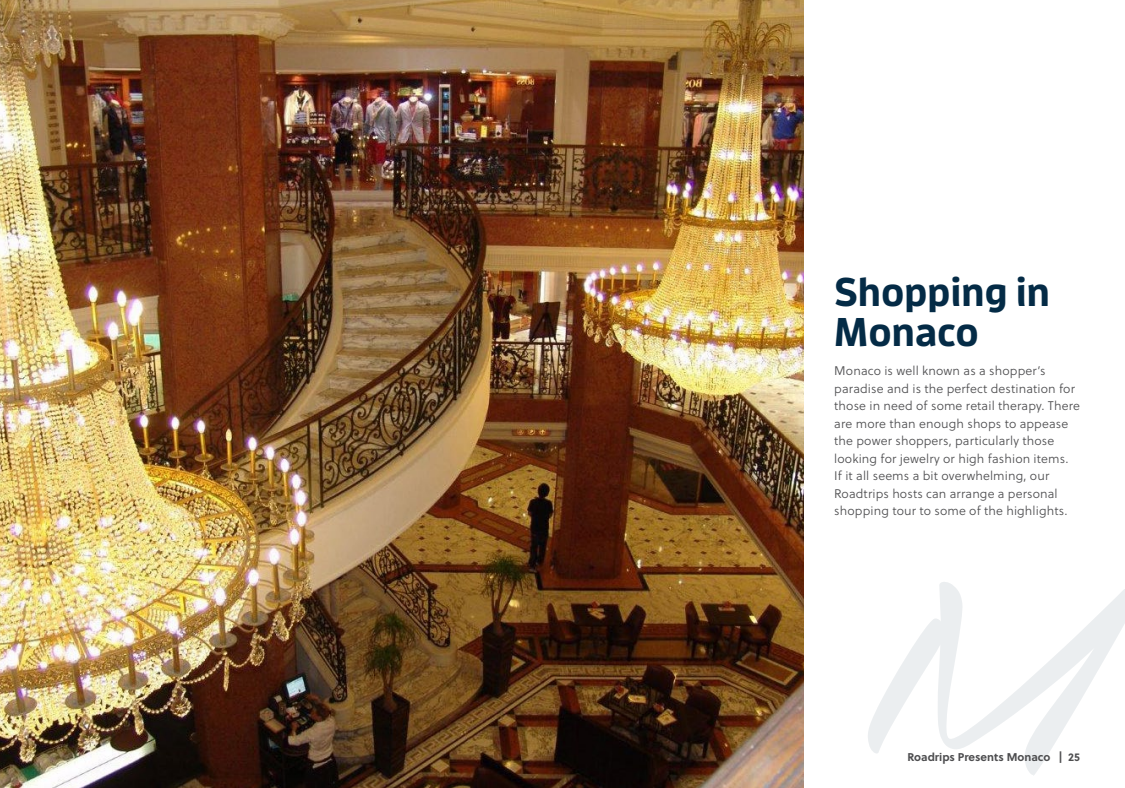
<style>
.page{position:relative;width:1125px;height:788px;background:#fff}
.page>*{position:absolute;margin:0;border:0;box-sizing:border-box;transform-origin:0 0}
.t1{font:700 40px/40.5px "Enzo OT";color:#042b46}
.t2{font:12.5px/17.5px "Soleil Lt";letter-spacing:.01em;color:#4d4d4f}
.t3{font:700 11.25px "Soleil";color:#4d4d4f}
</style>
<div class="page">
<img style="left:0;top:0;width:804px;height:788px">
<h1 class="t1" style="left:834px;top:270px;width:217px">Shopping in<br>Monaco</h1>
<p class="t2" style="left:834px;top:362px;width:247px">Monaco is well known as a shopper’s paradise and is the perfect destination for those in need of some retail therapy. There are more than enough shops to appease the power shoppers, particularly those looking for jewelry or high fashion items.<br>If it all seems a bit overwhelming, our Roadtrips hosts can arrange a personal shopping tour to some of the highlights.</p>
<p class="t3" style="left:908px;top:748px;width:174px">Roadrips Presents Monaco | 25</p>
</div>
